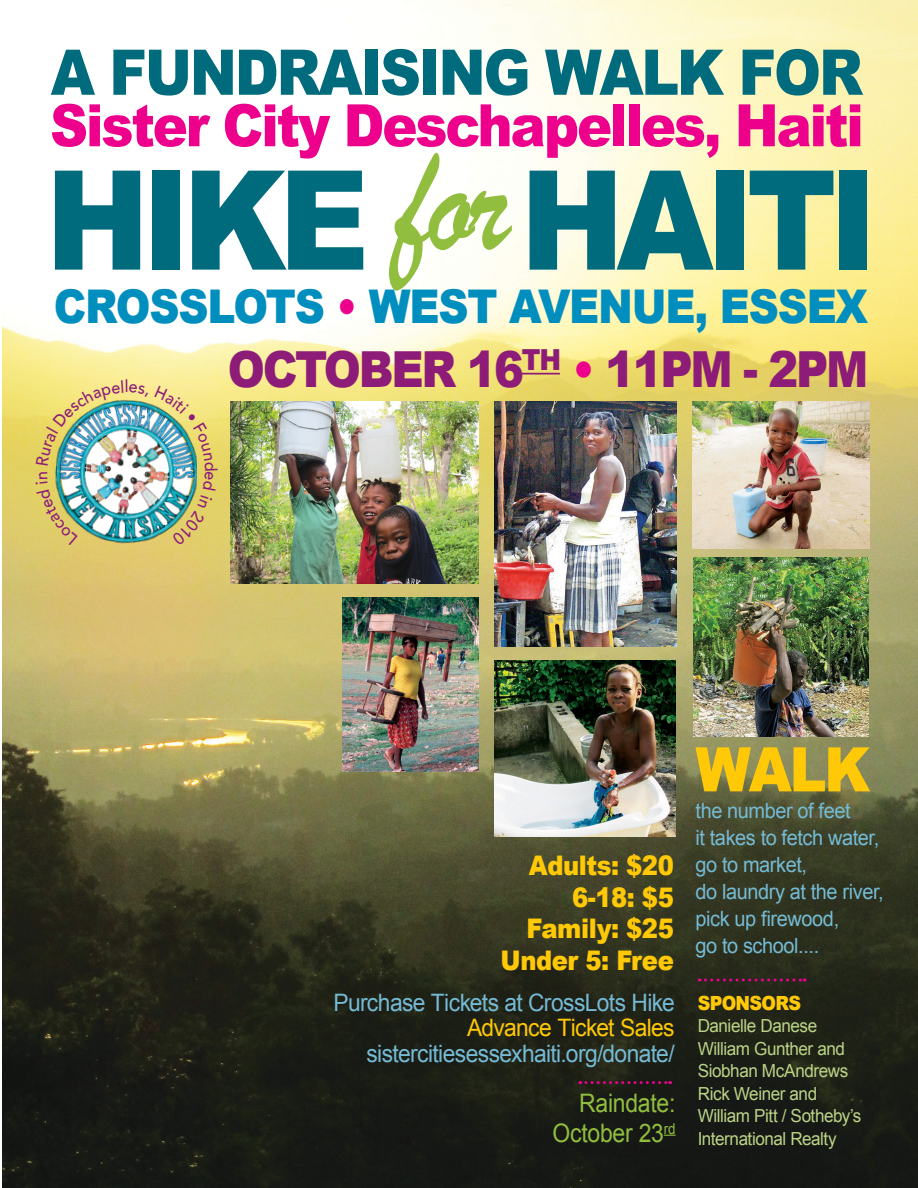
<style>
.page{position:relative;width:918px;height:1188px;background:#fff}
.page>*{position:absolute;margin:0;border:0;box-sizing:border-box;transform-origin:0 0}
.t1{font:900 138.3px "Arial";letter-spacing:-.06em;color:#006b7d;scale:.9 1}
.t2{font:900 63px "Arial";letter-spacing:-.04em;color:#006b7d;scale:.9 1}
.t3{font:900 61.5px "Arial";color:#ffc907;scale:.9 1}
.t4{font:900 58.5px "Arial";letter-spacing:-.04em;color:#ec008c;scale:.9 1}
.t5{font:900 49.65px "Arial";letter-spacing:-.05em;color:#8d1c78;scale:.9 1}
.t6{font:900 46.5px "Arial";letter-spacing:-.03em;color:#008ebe;scale:.9 1}
.t7{font:900 27px/31.5px "Arial";letter-spacing:-.02em;color:#ffc907;text-align:right;scale:.9 1}
.t8{font:25.5px/30.6px "Arial";letter-spacing:-.01em;color:#91be3e;text-align:right;scale:.9 1}
.t9{font:24px "Arial";letter-spacing:-.025em;color:#75bad4;scale:.95 1}
.t10{font:24px "Arial";letter-spacing:-.03em;color:#ffc907;scale:.95 1}
.t11{font:21px/27px "Arial";letter-spacing:-.02em;color:#75bad4;scale:.95 1}
.t12{font:900 19.5px "Arial";letter-spacing:-.04em;color:#ffc907;scale:.9 1}
.t13{font:18px/22.5px "Arial";letter-spacing:-.025em;color:#bbd387;scale:.95 1}
.s1{font-family:"Brush Script";font-weight:400;font-size:162px;color:#91be3e}
.s2{color:#ec008c}
</style>
<div class="page">
<img style="left:2px;top:0;width:916px;height:1188px">
<img style="left:693px;top:558px;width:175px;height:178px">
<img style="left:231px;top:402px;width:248px;height:181px">
<img style="left:342px;top:598px;width:136px;height:174px">
<hr style="left:522px;top:373px;width:38px;height:2px;background:#8d1c78">
<svg style="left:664px;top:1135px;width:12px;height:1px"></svg>
<img style="left:693px;top:402px;width:176px;height:147px">
<img style="left:495px;top:402px;width:181px;height:245px">
<img style="left:52px;top:397px;width:145px;height:150px">
<img style="left:495px;top:661px;width:181px;height:175px">
<svg style="left:580px;top:1081px;width:91px;height:3px"></svg>
<svg style="left:699px;top:978px;width:106px;height:3px"></svg>
<svg style="left:36px;top:472px;width:42px;height:73px;background:#c5c77e"></svg>
<img style="left:36px;top:380px;width:112px;height:85px">
<img style="left:154px;top:386px;width:64px;height:160px">
<h2 class="t2" style="left:51px;top:27px;width:904px">A FUNDRAISING WALK FOR</h2>
<h3 class="t4" style="left:50px;top:83px;width:906px">Sister City Deschapelles, Haiti</h3>
<h1 class="t1" style="left:46px;top:120px;width:926px">HIKE <span class="s1">for</span>HAITI</h1>
<h3 class="t6" style="left:54px;top:273px;width:906px">CROSSLOTS <span class="s2">•</span> WEST AVENUE, ESSEX</h3>
<h3 class="t5" style="left:228px;top:333px;width:713px">OCTOBER 16<sup>TH</sup> <span class="s2">•</span> 11PM - 2PM</h3>
<h3 class="t7" style="left:501px;top:849px;width:194px">Adults: $20<br>6-18: $5<br>Family: $25<br>Under 5: Free</h3>
<h3 class="t9" style="left:334px;top:987px;width:361px">Purchase Tickets at CrossLots Hike</h3>
<h3 class="t10" style="left:467px;top:1012px;width:220px">Advance Ticket Sales</h3>
<h3 class="t9" style="left:367px;top:1038px;width:326px">sistercitiesessexhaiti.org/donate/</h3>
<h3 class="t8" style="left:553px;top:1088px;width:138px">Raindate:<br>October 23<sup>rd</sup></h3>
<h3 class="t3" style="left:696px;top:725px;width:196px">WALK</h3>
<p class="t11" style="left:696px;top:798px;width:200px">the number of feet<br>it takes to fetch water, go to market,<br>do laundry at the river, pick up firewood,<br>go to school....</p>
<p class="t12" style="left:698px;top:989px;width:116px">SPONSORS</p>
<p class="t13" style="left:698px;top:1015px;width:174px">Danielle Danese<br>William Gunther and<br>Siobhan McAndrews<br>Rick Weiner and<br>William Pitt / Sotheby’s<br>International Realty</p>
</div>
